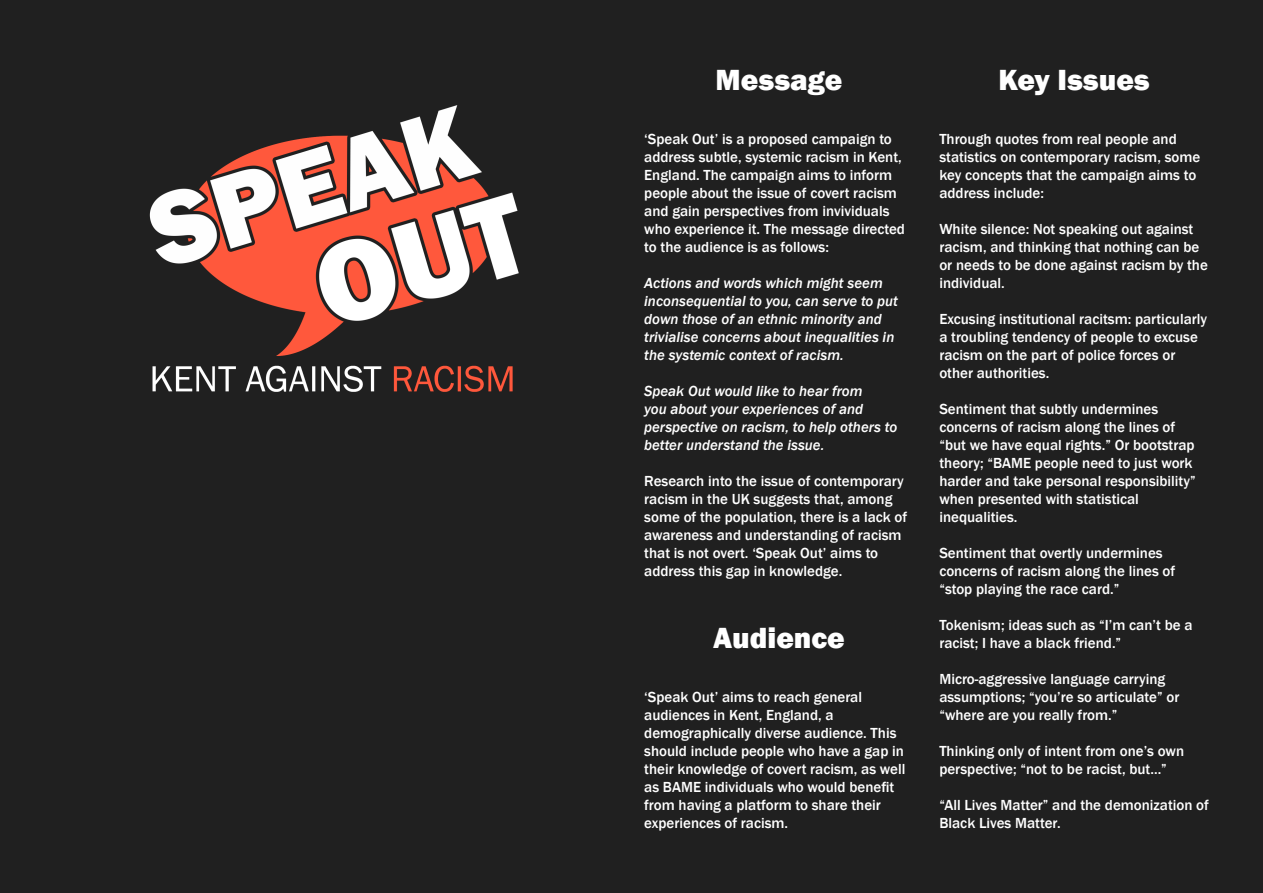
<style>
.page{position:relative;width:1263px;height:893px;background:#202020}
.page>*{position:absolute;margin:0;border:0;box-sizing:border-box;transform-origin:0 0}
.t1{font:800 30px "Franklin Gothic";color:#fff}
.t2{font:500 15px/18px "Franklin Gothic";color:#fff}
.t3{font:italic 500 15px/18px "Franklin Gothic";color:#fff}
</style>
<div class="page">
<img style="left:149px;top:105px;width:370px;height:287px">
<p class="t1" style="left:716px;top:61px;width:128px">Message</p>
<p class="t2" style="left:644px;top:130px;width:262px">‘Speak Out’ is a proposed campaign to address subtle, systemic racism in Kent, England. The campaign aims to inform people about the issue of covert racism and gain perspectives from invividuals who experience it. The message directed to the audience is as follows:</p>
<p class="t3" style="left:644px;top:274px;width:255px">Actions and words which might seem inconsequential to you, can serve to put down those of an ethnic minority and trivialise concerns about inequalities in the systemic context of racism.</p>
<p class="t3" style="left:644px;top:382px;width:255px">Speak Out would like to hear from<br>you about your experiences of and perspective on racism, to help others to better understand the issue.</p>
<p class="t2" style="left:644px;top:472px;width:265px">Research into the issue of contemporary racism in the UK suggests that, among some of the population, there is a lack of awareness and understanding of racism that is not overt. ‘Speak Out’ aims to address this gap in knowledge.</p>
<p class="t1" style="left:713px;top:619px;width:133px">Audience</p>
<p class="t2" style="left:644px;top:688px;width:263px">‘Speak Out’ aims to reach general audiences in Kent, England, a demographically diverse audience. This should include people who have a gap in their knowledge of covert racism, as well as BAME individuals who would benefit from having a platform to share their experiences of racism.</p>
<p class="t1" style="left:998px;top:61px;width:153px">Key Issues</p>
<p class="t2" style="left:939px;top:130px;width:262px">Through quotes from real people and statistics on contemporary racism, some key concepts that the campaign aims to address include:</p>
<p class="t2" style="left:939px;top:220px;width:270px">White silence: Not speaking out against racism, and thinking that nothing can be or needs to be done against racism by the individual.</p>
<p class="t2" style="left:939px;top:310px;width:269px">Excusing institutional racitsm: particularly a troubling tendency of people to excuse racism on the part of police forces or other authorities.</p>
<p class="t2" style="left:939px;top:400px;width:258px">Sentiment that subtly undermines concerns of racism along the lines of “but we have equal rights.” Or bootstrap theory; “BAME people need to just work harder and take personal responsibility” when presented with statistical inequalities.</p>
<p class="t2" style="left:939px;top:544px;width:237px">Sentiment that overtly undermines concerns of racism along the lines of “stop playing the race card.”</p>
<p class="t2" style="left:939px;top:616px;width:255px">Tokenism; ideas such as “I’m can’t be a racist; I have a black friend.”</p>
<p class="t2" style="left:939px;top:670px;width:241px">Micro-aggressive language carrying assumptions; “you’re so articulate” or “where are you really from.”</p>
<p class="t2" style="left:939px;top:742px;width:246px">Thinking only of intent from one’s own perspective; “not to be racist, but...”</p>
<p class="t2" style="left:939px;top:796px;width:271px">“All Lives Matter” and the demonization of<br>Black Lives Matter.</p>
</div>
